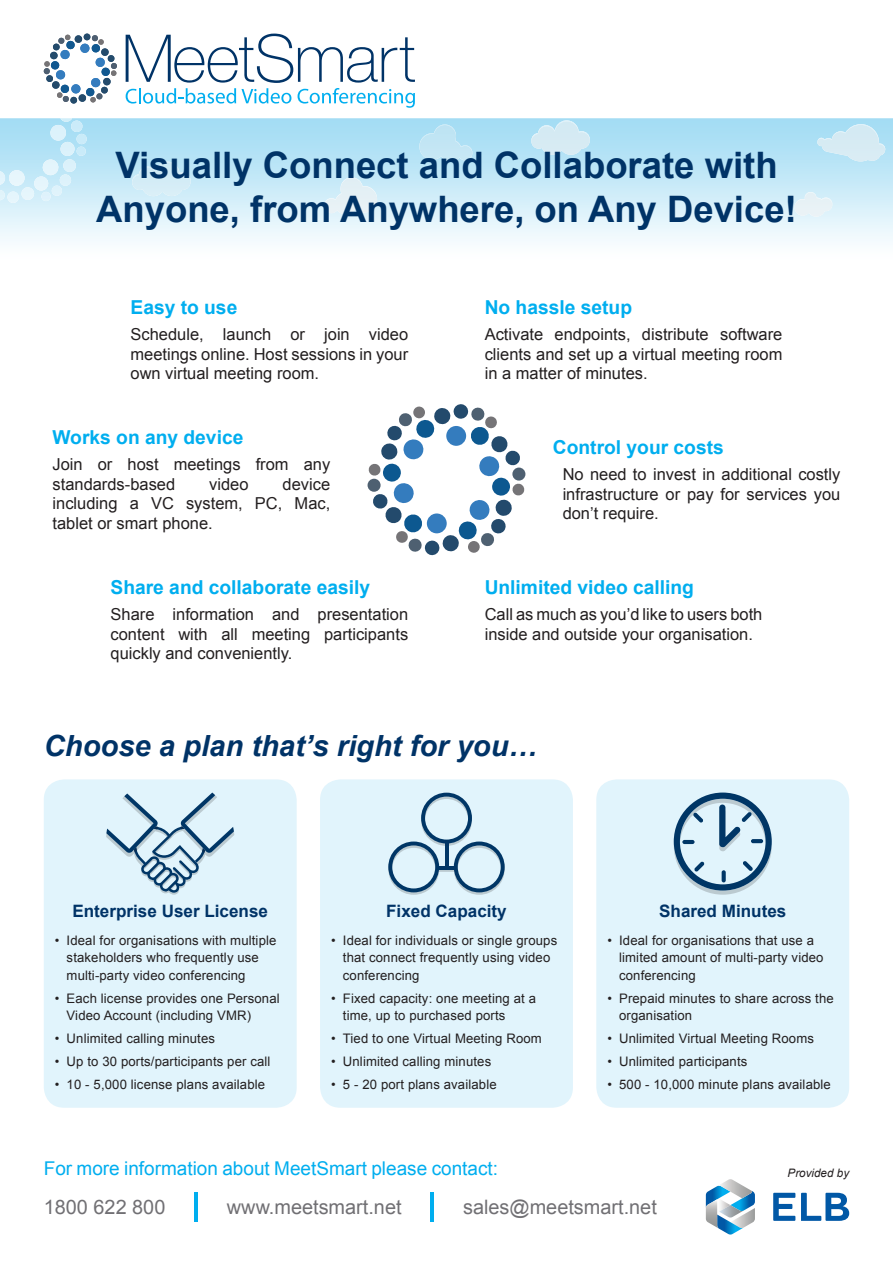
<style>
.page{position:relative;width:893px;height:1263px;background:#fff}
.page>*{position:absolute;margin:0;border:0;box-sizing:border-box;transform-origin:0 0}
.t1{font:700 36.45px/43.8px "Arial";color:#003367;text-align:center}
.t2{font:italic 700 29.25px "Arial";color:#003367}
.t3{font:19.95px "Arial";color:#717074}
.t4{font:700 19.2px "Arial";color:#00aeef}
.t5{font:18.9px "Arial";color:#00aeef}
.t6{font:700 17.1px "Arial";color:#003367}
.t7{font:16.5px/19.8px "Arial";color:#231f20;text-align:justify}
.t8{font:13.2px/17.5px "Arial";letter-spacing:.01em;color:#231f20}
.t9{font:italic 11.7px "Arial";color:#231f20}
</style>
<div class="page">
<img style="left:794px;top:192px;width:38px;height:25px">
<img style="left:531px;top:120px;width:59px;height:1px">
<img style="left:531px;top:121px;width:59px;height:34px">
<img style="left:132px;top:162px;width:59px;height:1px">
<img style="left:132px;top:163px;width:59px;height:33px">
<img style="left:817px;top:124px;width:69px;height:27px">
<img style="left:817px;top:125px;width:68px;height:36px">
<img style="left:324px;top:177px;width:53px;height:1px">
<img style="left:324px;top:178px;width:53px;height:36px">
<img style="left:419px;top:124px;width:53px;height:1px">
<img style="left:419px;top:125px;width:53px;height:37px">
<svg style="left:60px;top:118px;width:27px;height:38px"></svg>
<img style="left:0;top:171px;width:6px;height:14px">
<img style="left:9px;top:170px;width:16px;height:16px;border-radius:8px">
<svg style="left:0;top:190px;width:19px;height:13px"></svg>
<img style="left:21px;top:187px;width:14px;height:13px">
<img style="left:33px;top:176px;width:8px;height:15px">
<img style="left:42px;top:159px;width:17px;height:15px">
<svg style="left:41px;top:174px;width:31px;height:27px"></svg>
<img style="left:63px;top:159px;width:14px;height:13px">
<img style="left:60px;top:142px;width:15px;height:14px">
<img style="left:49px;top:125px;width:18px;height:16px">
<svg style="left:368px;top:404px;width:157px;height:152px"></svg>
<div style="left:596px;top:779px;width:253px;height:329px;background:#e1f4fc;border-radius:20px"></div>
<div style="left:320px;top:779px;width:253px;height:329px;background:#e1f4fc;border-radius:20px"></div>
<div style="left:44px;top:779px;width:253px;height:329px;background:#e1f4fc;border-radius:20px"></div>
<svg style="left:195px;top:1192px;width:3px;height:30px"></svg>
<svg style="left:431px;top:1192px;width:3px;height:30px"></svg>
<svg style="left:44px;top:35px;width:73px;height:68px"></svg>
<svg style="left:126px;top:34px;width:289px;height:74px"></svg>
<svg style="left:106px;top:792px;width:128px;height:103px"></svg>
<svg style="left:674px;top:792px;width:98px;height:103px"></svg>
<svg style="left:388px;top:793px;width:117px;height:102px"></svg>
<hr style="left:438px;top:866px;width:17px;height:4px;background:#003666">
<hr style="left:445px;top:842px;width:3px;height:28px;background:#003666">
<svg style="left:773px;top:1193px;width:22px;height:28px"></svg>
<svg style="left:801px;top:1193px;width:48px;height:28px"></svg>
<svg style="left:706px;top:1179px;width:49px;height:55px"></svg>
<p class="t1" style="left:96px;top:144px;width:702px">Visually Connect and Collaborate with<br>Anyone, from Anywhere, on Any Device!</p>
<p class="t4" style="left:131px;top:294px;width:108px">Easy to use</p>
<p class="t7" style="left:131px;top:324px;width:279px">Schedule, launch or join video meetings online. Host sessions in your own virtual meeting room.</p>
<p class="t4" style="left:53px;top:425px;width:192px">Works on any device</p>
<p class="t7" style="left:53px;top:454px;width:279px">Join or host meetings from any standards-based</p>
<p class="t7" style="left:53px;top:474px;width:279px;text-indent:230px">device including a VC system, PC, Mac, tablet or smart phone.</p>
<p class="t7" style="left:209px;top:474px;width:41px">video</p>
<p class="t4" style="left:111px;top:574px;width:261px">Share and collaborate easily</p>
<p class="t7" style="left:111px;top:604px;width:299px">Share information and presentation content with all meeting participants quickly and conveniently.</p>
<p class="t4" style="left:485px;top:294px;width:149px">No hassle setup</p>
<p class="t7" style="left:485px;top:324px;width:299px">Activate endpoints, distribute software clients and set up a virtual meeting room in a matter of minutes.</p>
<p class="t4" style="left:553px;top:434px;width:172px">Control your costs</p>
<p class="t7" style="left:563px;top:464px;width:279px">No need to invest in additional costly infrastructure or pay for services you don’t require.</p>
<p class="t4" style="left:485px;top:574px;width:211px">Unlimited video calling</p>
<p class="t7" style="left:485px;top:604px;width:279px">Call as much as you’d like to users both inside and outside your organisation.</p>
<p class="t2" style="left:44px;top:726px;width:495px">Choose a plan that’s right for you…</p>
<p class="t6" style="left:72px;top:899px;width:197px">Enterprise User License</p>
<p class="t8" style="left:67px;top:931px;width:211px;text-indent:-12px">• Ideal for organisations with multiple stakeholders who frequently use multi-party video conferencing</p>
<p class="t8" style="left:67px;top:989px;width:215px;text-indent:-12px">• Each license provides one Personal<br>Video Account (including VMR)</p>
<p class="t8" style="left:55px;top:1029px;width:162px">• Unlimited calling minutes</p>
<p class="t8" style="left:55px;top:1052px;width:217px">• Up to 30 ports/participants per call</p>
<p class="t8" style="left:55px;top:1075px;width:212px">• 10 - 5,000 license plans available</p>
<p class="t6" style="left:386px;top:899px;width:122px">Fixed Capacity</p>
<p class="t8" style="left:343px;top:931px;width:216px;text-indent:-12px">• Ideal for individuals or single groups that connect frequently using video conferencing</p>
<p class="t8" style="left:343px;top:989px;width:195px;text-indent:-12px">• Fixed capacity: one meeting at a time, up to purchased ports</p>
<p class="t8" style="left:331px;top:1029px;width:212px">• Tied to one Virtual Meeting Room</p>
<p class="t8" style="left:331px;top:1052px;width:162px">• Unlimited calling minutes</p>
<p class="t8" style="left:331px;top:1075px;width:167px">• 5 - 20 port plans available</p>
<p class="t5" style="left:44px;top:1156px;width:456px">For more information about MeetSmart please contact:</p>
<p class="t6" style="left:659px;top:899px;width:129px">Shared Minutes</p>
<p class="t8" style="left:619px;top:931px;width:206px;text-indent:-12px">• Ideal for organisations that use a limited amount of multi-party video conferencing</p>
<p class="t8" style="left:619px;top:989px;width:216px;text-indent:-12px">• Prepaid minutes to share across the organisation</p>
<p class="t8" style="left:607px;top:1029px;width:208px">• Unlimited Virtual Meeting Rooms</p>
<p class="t8" style="left:607px;top:1052px;width:142px">• Unlimited participants</p>
<p class="t8" style="left:607px;top:1075px;width:225px">• 500 - 10,000 minute plans available</p>
<p class="t9" style="left:788px;top:1165px;width:63px">Provided by</p>
<p class="t3" style="left:44px;top:1194px;width:123px">1800 622 800</p>
<p class="t3" style="left:227px;top:1194px;width:176px">www.meetsmart.net</p>
<p class="t3" style="left:463px;top:1194px;width:195px">sales@meetsmart.net</p>
</div>
